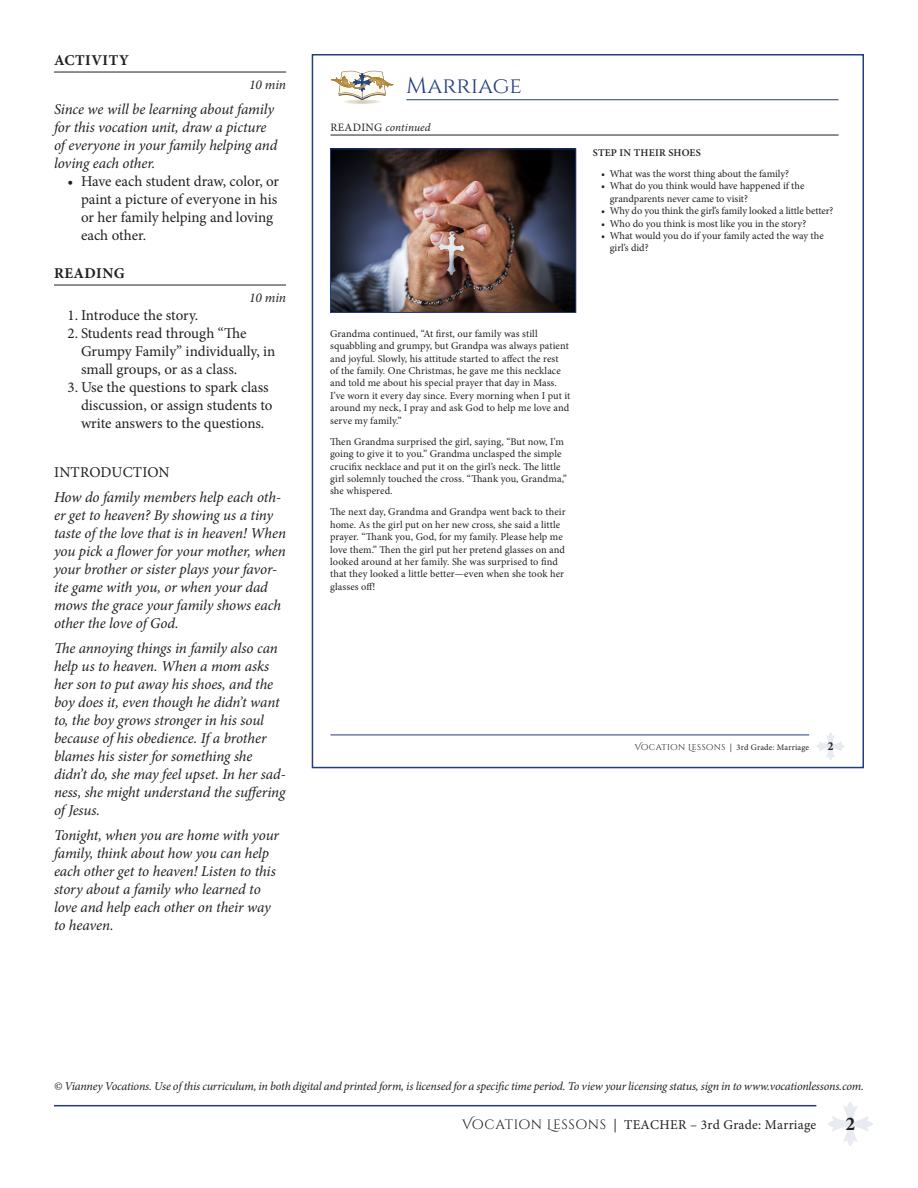
<style>
.page{position:relative;width:918px;height:1188px;background:#fff}
.page>*{position:absolute;margin:0;border:0;box-sizing:border-box;transform-origin:0 0}
.t1{font:22.65px "Cinzel";color:#243c82}
.t2{font:700 19.5px "Minion Pro";color:#231f20}
.BODY_-_teacher{font:italic 15px/18px "Minion Pro";letter-spacing:-.01em;color:#231f20}
.BODY_-_numbers_copy{font:15px/18px "Minion Pro";color:#231f20}
.BODY_-_bullets{font:15px/18px "Minion Pro";color:#231f20}
.SUBHEADS_with_rule{font:700 15px "Minion Pro";letter-spacing:.03em;color:#231f20}
.BODY_-_teacher-2{font:15px "Minion Pro";letter-spacing:.01em;color:#231f20}
.t3{font:13.5px "Minion Pro";letter-spacing:.02em;color:#231f20}
.TIMES{font:italic 13.5px "Minion Pro";letter-spacing:-.015em;color:#231f20}
.t4{font:700 12.3px "Minion Pro";color:#231f20}
.t5{font:italic 12px "Minion Pro";letter-spacing:-.02em;color:#231f20}
.t6{font:italic 11.25px "Minion Pro";letter-spacing:.01em;color:#231f20}
.t7{font:10.35px/12.5px "Minion Pro";letter-spacing:.005em;color:#231f20}
.t8{font:600 10.35px "Minion Pro";letter-spacing:.02em;color:#231f20}
.t9{font:8.55px "Minion Pro";letter-spacing:.02em;color:#231f20}
.s1{font-style:normal}
.s2{font-family:"Cinzel Decorative"}
</style>
<div class="page">
<svg style="left:828px;top:1102px;width:45px;height:44px"></svg>
<hr style="left:54px;top:1105px;width:762px;height:1px;background:#243c82">
<hr style="left:54px;top:72px;width:232px;height:1px;background:#231f20">
<hr style="left:54px;top:285px;width:232px;height:1px;background:#231f20">
<hr style="left:406px;top:99px;width:433px;height:1px;background:#243c82">
<img style="left:344px;top:100px;width:36px;height:4px">
<svg style="left:331px;top:71px;width:63px;height:29px"></svg>
<hr style="left:330px;top:734px;width:479px;height:1px;background:#243c82">
<svg style="left:816px;top:732px;width:29px;height:28px"></svg>
<img style="left:332px;top:150px;width:242px;height:161px">
<div style="left:330px;top:148px;width:246px;height:165px;border:1px solid #243c82"></div>
<hr style="left:330px;top:135px;width:509px;height:1px;background:#231f20">
<p class="SUBHEADS_with_rule" style="left:54px;top:50px;width:76px">ACTIVITY</p>
<p class="TIMES" style="left:249px;top:75px;width:39px">10 min</p>
<p class="BODY_-_teacher" style="left:54px;top:100px;width:225px">Since we will be learning about family for this vocation unit, draw a picture of everyone in your family helping and loving each other.</p>
<p class="BODY_-_bullets" style="left:81px;top:172px;width:200px;text-indent:-14px">• Have each student draw, color, or paint a picture of everyone in his or her family helping and loving each other.</p>
<p class="SUBHEADS_with_rule" style="left:54px;top:263px;width:72px">READING</p>
<p class="TIMES" style="left:249px;top:288px;width:39px">10 min</p>
<p class="BODY_-_numbers_copy" style="left:68px;top:306px;width:132px">1. Introduce the story.</p>
<p class="BODY_-_numbers_copy" style="left:81px;top:324px;width:196px;text-indent:-14px">2. Students read through “The<br>Grumpy Family” individually, in small groups, or as a class.</p>
<p class="BODY_-_numbers_copy" style="left:81px;top:378px;width:193px;text-indent:-14px">3. Use the questions to spark class discussion, or assign students to write answers to the questions.</p>
<p class="BODY_-_teacher-2" style="left:54px;top:463px;width:117px">INTRODUCTION</p>
<p class="BODY_-_teacher" style="left:54px;top:488px;width:234px">How do family members help each oth&shy;er get to heaven? By showing us a tiny taste of the love that is in heaven! When you pick a flower for your mother, when your brother or sister plays your favor&shy;ite game with you, or when your dad mows the grace your family shows each other the love of God.</p>
<p class="BODY_-_teacher" style="left:54px;top:639px;width:233px">The annoying things in family also can help us to heaven. When a mom asks her son to put away his shoes, and the boy does it, even though he didn’t want to, the boy grows stronger in his soul because of his obedience. If a brother blames his sister for something she didn’t do, she may feel upset. In her sad&shy;ness, she might understand the suffering of Jesus.</p>
<p class="BODY_-_teacher" style="left:54px;top:826px;width:226px">Tonight, when you are home with your family, think about how you can help each other get to heaven! Listen to this story about a family who learned to love and help each other on their way to heaven.</p>
<p class="t1" style="left:406px;top:72px;width:117px">Marriage</p>
<p class="t6" style="left:331px;top:119px;width:102px"><span class="s1">READING</span> continued</p>
<p class="t8" style="left:593px;top:146px;width:110px">STEP IN THEIR SHOES</p>
<p class="t7" style="left:601px;top:167px;width:189px">• What was the worst thing about the family?</p>
<p class="t7" style="left:610px;top:180px;width:196px;text-indent:-8px">• What do you think would have happened if the grandparents never came to visit?</p>
<p class="t7" style="left:601px;top:205px;width:234px">• Why do you think the girl’s family looked a little better?</p>
<p class="t7" style="left:601px;top:217px;width:207px">• Who do you think is most like you in the story?</p>
<p class="t7" style="left:610px;top:230px;width:216px;text-indent:-8px">• What would you do if your family acted the way the girl’s did?</p>
<p class="t7" style="left:330px;top:327px;width:242px">Grandma continued, “At first, our family was still squabbling and grumpy, but Grandpa was always patient and joyful. Slowly, his attitude started to affect the rest<br>of the family. One Christmas, he gave me this necklace and told me about his special prayer that day in Mass.<br>I’ve worn it every day since. Every morning when I put it around my neck, I pray and ask God to help me love and serve my family.”</p>
<p class="t7" style="left:330px;top:435px;width:238px">Then Grandma surprised the girl, saying, “But now, I’m going to give it to you.” Grandma unclasped the simple crucifix necklace and put it on the girl’s neck. The little girl solemnly touched the cross. “Thank you, Grandma,” she whispered.</p>
<p class="t7" style="left:330px;top:506px;width:237px">The next day, Grandma and Grandpa went back to their home. As the girl put on her new cross, she said a little prayer. “Thank you, God, for my family. Please help me love them.” Then the girl put her pretend glasses on and looked around at her family. She was surprised to find that they looked a little better—even when she took her glasses off!</p>
<p class="t9" style="left:635px;top:741px;width:176px"><span class="s2">Vocation Lessons</span> | 3rd Grade: Marriage</p>
<p class="t4" style="left:827px;top:737px;width:8px">2</p>
<p class="t5" style="left:54px;top:1078px;width:811px">© Vianney Vocations. Use of this curriculum, in both digital and printed form, is licensed for a specific time period. To view your licensing status, sign in to www.vocationlessons.com.</p>
<h3 class="t3" style="left:462px;top:1116px;width:356px"><span class="s2">Vocation Lessons</span> | TEACHER – 3rd Grade: Marriage</h3>
<h2 class="t2" style="left:845px;top:1110px;width:11px">2</h2>
</div>
